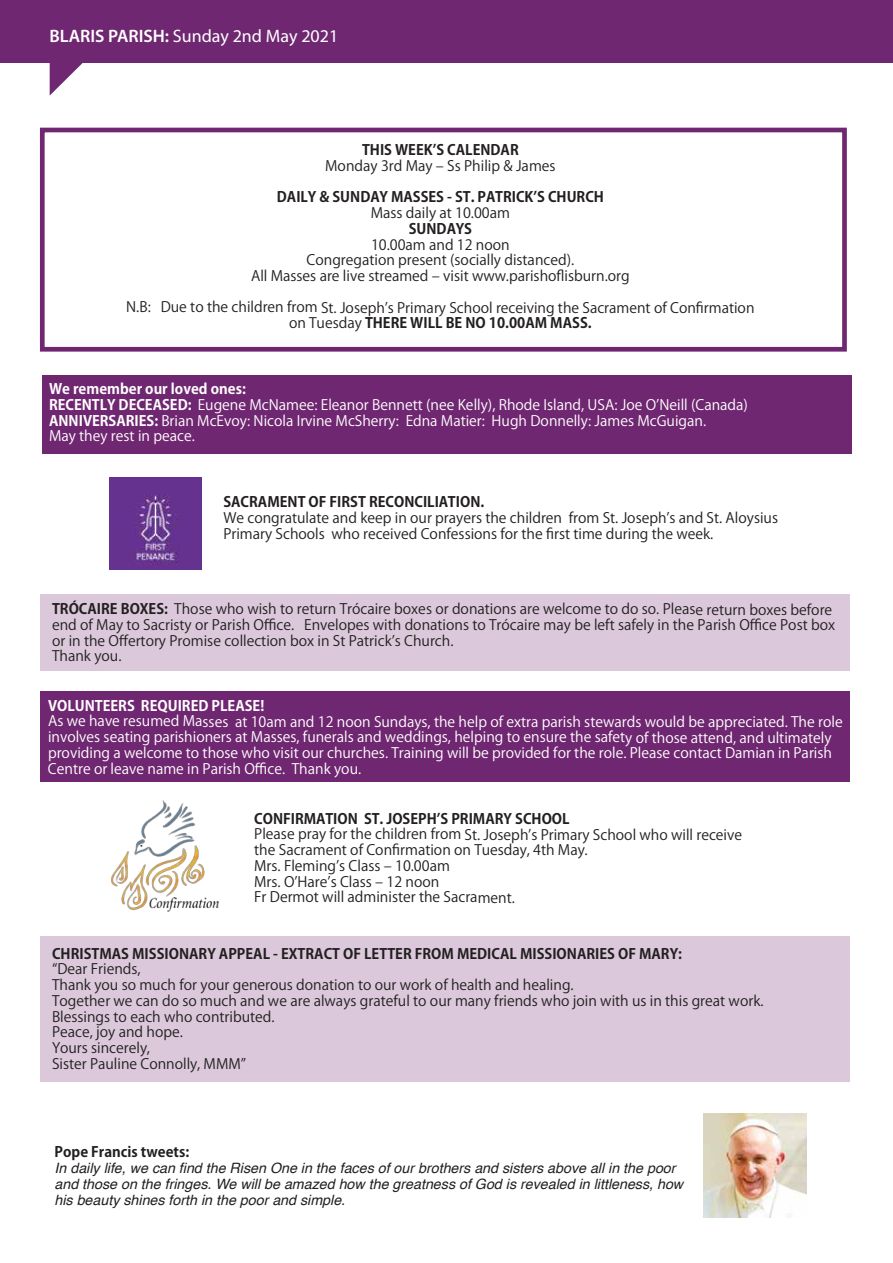
<style>
.page{position:relative;width:893px;height:1263px;background:#fff}
.page>*{position:absolute;margin:0;border:0;box-sizing:border-box;transform-origin:0 0}
.t1{font:18px "Myriad Pro";color:#fff}
.t2{font:14.25px/15.8px "Koz Go Pro";color:#231f20}
.t3{font:14.25px/15.8px "Koz Go Pro";color:#fff}
.t4{font:700 14.25px "Koz Go Pro";color:#231f20}
.t5{font:italic 14.25px/15.8px "Helvetica";color:#231f20}
.t6{font:700 14.25px "Koz Go Pro";color:#fff}
.s1{font-weight:600}
.s2{font-weight:700}
</style>
<div class="page">
<div style="left:40px;top:128px;width:807px;height:224px;border:5px solid #702771"></div>
<div style="left:41px;top:594px;width:809px;height:76px;background:#dbc9db"></div>
<div style="left:42px;top:375px;width:809px;height:78px;background:#702771"></div>
<img style="left:703px;top:1114px;width:103px;height:103px">
<div style="left:0;top:0;width:893px;height:63px;background:#702772"></div>
<svg style="left:50px;top:63px;width:33px;height:32px"></svg>
<svg style="left:109px;top:488px;width:93px;height:82px"></svg>
<img style="left:109px;top:477px;width:92px;height:92px">
<div style="left:41px;top:692px;width:809px;height:90px;background:#702771"></div>
<img style="left:111px;top:800px;width:108px;height:111px">
<div style="left:41px;top:937px;width:809px;height:145px;background:#dbc9db"></div>
<p class="t1" style="left:49px;top:25px;width:290px"><span class="s1">BLARIS PARISH:</span> Sunday 2nd May 2021</p>
<p class="t4" style="left:362px;top:141px;width:158px">THIS WEEKʼS CALENDAR</p>
<p class="t2" style="left:325px;top:158px;width:232px">Monday 3rd May ‒ Ss Philip &amp; James</p>
<p class="t4" style="left:277px;top:188px;width:329px">DAILY &amp; SUNDAY MASSES - ST. PATRICKʼS CHURCH</p>
<p class="t2" style="left:371px;top:205px;width:141px">Mass daily at 10.00am</p>
<p class="t4" style="left:409px;top:219px;width:65px">SUNDAYS</p>
<p class="t2" style="left:251px;top:237px;width:380px;text-align:center">10.00am and 12 noon<br>Congregation present (socially distanced).<br>All Masses are live streamed ‒ visit www.parishoflisburn.org</p>
<p class="t2" style="left:126px;top:300px;width:630px;text-align:center">N.B: Due to the children from St. Josephʼs Primary School receiving the Sacrament of Confirmation on Tuesday <span class="s2">THERE WILL BE NO 10.00AM MASS.</span></p>
<p class="t3" style="left:49px;top:381px;width:700px"><span class="s2">We remember our loved ones:<br>RECENTLY DECEASED:</span> Eugene McNamee: Eleanor Bennett (nee Kelly), Rhode Island, USA: Joe OʼNeill (Canada)<br><span class="s2">ANNIVERSARIES:</span> Brian McEvoy: Nicola Irvine McSherry: Edna Matier: Hugh Donnelly: James McGuigan.<br>May they rest in peace.</p>
<p class="t4" style="left:223px;top:493px;width:262px">SACRAMENT OF FIRST RECONCILIATION.</p>
<p class="t2" style="left:223px;top:510px;width:556px">We congratulate and keep in our prayers the children from St. Josephʼs and St. Aloysius<br>Primary Schools who received Confessions for the first time during the week.</p>
<p class="t2" style="left:52px;top:602px;width:785px"><span class="s2">TRÓCAIRE BOXES:</span> Those who wish to return Trócaire boxes or donations are welcome to do so. Please return boxes before end of May to Sacristy or Parish Office. Envelopes with donations to Trócaire may be left safely in the Parish Office Post box or in the Offertory Promise collection box in St Patrickʼs Church.<br>Thank you.</p>
<p class="t6" style="left:48px;top:696px;width:218px">VOLUNTEERS REQUIRED PLEASE!</p>
<p class="t3" style="left:48px;top:714px;width:796px">As we have resumed Masses at 10am and 12 noon Sundays, the help of extra parish stewards would be appreciated. The role involves seating parishioners at Masses, funerals and weddings, helping to ensure the safety of those attend, and ultimately providing a welcome to those who visit our churches. Training will be provided for the role. Please contact Damian in Parish Centre or leave name in Parish Office. Thank you.</p>
<p class="t4" style="left:254px;top:809px;width:317px">CONFIRMATION ST. JOSEPHʼS PRIMARY SCHOOL</p>
<p class="t2" style="left:254px;top:827px;width:489px">Please pray for the children from St. Josephʼs Primary School who will receive the Sacrament of Confirmation on Tuesday, 4th May.<br>Mrs. Flemingʼs Class ‒ 10.00am<br>Mrs. OʼHareʼs Class ‒ 12 noon<br>Fr Dermot will administer the Sacrament.</p>
<p class="t4" style="left:52px;top:944px;width:632px">CHRISTMAS MISSIONARY APPEAL - EXTRACT OF LETTER FROM MEDICAL MISSIONARIES OF MARY:</p>
<p class="t2" style="left:52px;top:962px;width:713px">“Dear Friends,<br>Thank you so much for your generous donation to our work of health and healing.<br>Together we can do so much and we are always grateful to our many friends who join with us in this great work.<br>Blessings to each who contributed.<br>Peace, joy and hope.<br>Yours sincerely,<br>Sister Pauline Connolly, MMM”</p>
<p class="t4" style="left:55px;top:1143px;width:136px">Pope Francis tweets:</p>
<p class="t5" style="left:55px;top:1161px;width:630px">In daily life, we can find the Risen One in the faces of our brothers and sisters above all in the poor and those on the fringes. We will be amazed how the greatness of God is revealed in littleness, how his beauty shines forth in the poor and simple.</p>
</div>
